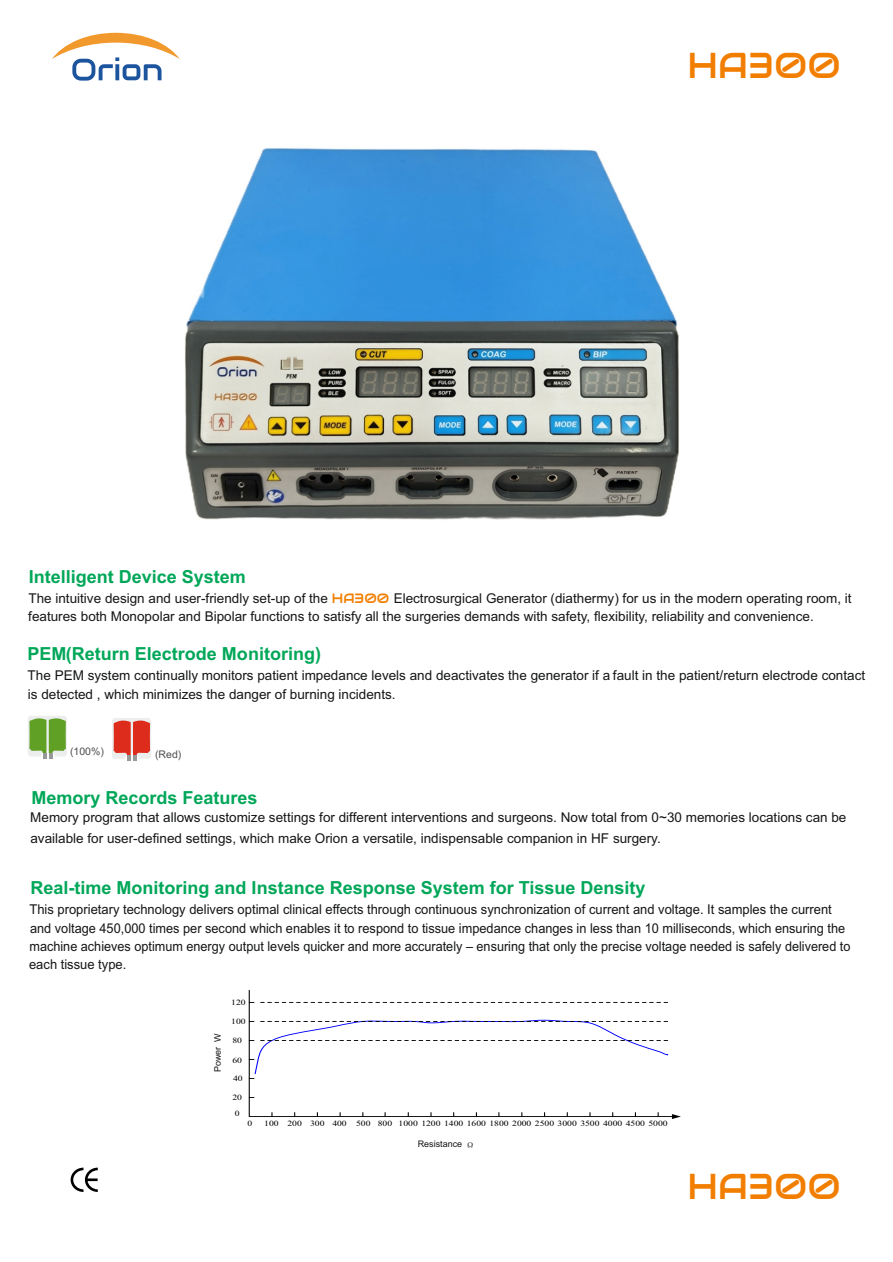
<style>
.page{position:relative;width:893px;height:1262px;background:#fff}
.page>*{position:absolute;margin:0;border:0;box-sizing:border-box;transform-origin:0 0}
.t1{font:36px "Audiowide";color:#f27e00}
.t2{font:700 18px "Arial";color:#00a759}
.t3{font:13.5px/20.2px "Arial";color:#151616}
.t4{font:13.5px/18.1px "Arial";color:#151616;scale:.96 1}
.t5{font:10.5px "Arial";color:#4e4e4d}
.t6{font:9px "Arial";color:#151616}
.t7{font:8.1px "Times New Roman";color:#000;scale:1.19 1}
.s1{font-family:"Audiowide";color:#f27e00}
.s2{font-family:"Sim Sun";font-size:8.1px;color:#000}
</style>
<div class="page">
<svg style="left:52px;top:33px;width:128px;height:48px"></svg>
<svg style="left:71px;top:1167px;width:27px;height:24px"></svg>
<svg style="left:112px;top:718px;width:39px;height:43px"></svg>
<svg style="left:28px;top:716px;width:39px;height:43px"></svg>
<svg style="left:248px;top:989px;width:424px;height:128px"></svg>
<svg style="left:672px;top:1114px;width:8px;height:5px"></svg>
<svg style="left:249px;top:1019px;width:420px;height:60px"></svg>
<svg style="left:260px;top:1002px;width:409px;height:1px"></svg>
<img style="left:185px;top:148px;width:494px;height:372px">
<h1 class="t1" style="left:687px;top:42px;width:155px">HA300</h1>
<h2 class="t2" style="left:29px;top:570px;width:219px">Intelligent Device System</h2>
<p class="t3" style="left:28px;top:607px;width:787px">features both Monopolar and Bipolar functions to satisfy all the surgeries demands with safety, flexibility, reliability and convenience.</p>
<p class="t3" style="left:28px;top:589px;width:824px">The intuitive design and user-friendly set-up of the <span class="s1">HA300</span> Electrosurgical Generator (diathermy) for us in the modern operating room, it</p>
<h2 class="t2" style="left:27px;top:646px;width:295px">PEM (Return Electrode Monitoring)</h2>
<p class="t3" style="left:28px;top:666px;width:839px">The PEM system continually monitors patient impedance levels and deactivates the generator if a fault in the patient/return electrode contact</p>
<p class="t3" style="left:28px;top:685px;width:369px">is detected , which minimizes the danger of burning incidents.</p>
<p class="t5" style="left:70px;top:747px;width:35px">(100%)</p>
<p class="t5" style="left:155px;top:750px;width:28px">(Red)</p>
<h2 class="t2" style="left:31px;top:790px;width:228px">Memory Records Features</h2>
<p class="t3" style="left:30px;top:808px;width:817px">Memory program that allows customize settings for different interventions and surgeons. Now total from 0~30 memories locations can be available for user-defined settings, which make Orion a versatile, indispensable companion in HF surgery.</p>
<h2 class="t2" style="left:31px;top:880px;width:616px">Real-time Monitoring and Instance Response System for Tissue Density</h2>
<p class="t4" style="left:29px;top:901px;width:857px">This proprietary technology delivers optimal clinical effects through continuous synchronization of current and voltage. It samples the current and voltage 450,000 times per second which enables it to respond to tissue impedance changes in less than 10 milliseconds, which ensuring the machine achieves optimum energy output levels quicker and more accurately – ensuring that only the precise voltage needed is safely delivered to each tissue type.</p>
<p class="t7" style="left:231px;top:999px;width:14px">120</p>
<p class="t6" style="left:214px;top:1072px;width:41px;rotate:-90deg">Power W</p>
<p class="t7" style="left:231px;top:1018px;width:14px">100</p>
<p class="t7" style="left:232px;top:1037px;width:10px">80</p>
<p class="t7" style="left:232px;top:1057px;width:10px">60</p>
<p class="t7" style="left:233px;top:1075px;width:10px">40</p>
<p class="t7" style="left:232px;top:1094px;width:10px">20</p>
<p class="t7" style="left:235px;top:1110px;width:6px">0</p>
<p class="t7" style="left:247px;top:1120px;width:6px">0</p>
<p class="t7" style="left:264px;top:1120px;width:340px">100 200 300 400 500 800 1000 1200 1400 1600 1800 2000 2500 3000 3500 4000 4500 5000</p>
<p class="t6" style="left:418px;top:1140px;width:59px">Resistance <span class="s2">Ω</span></p>
<h1 class="t1" style="left:687px;top:1163px;width:155px">HA300</h1>
</div>
